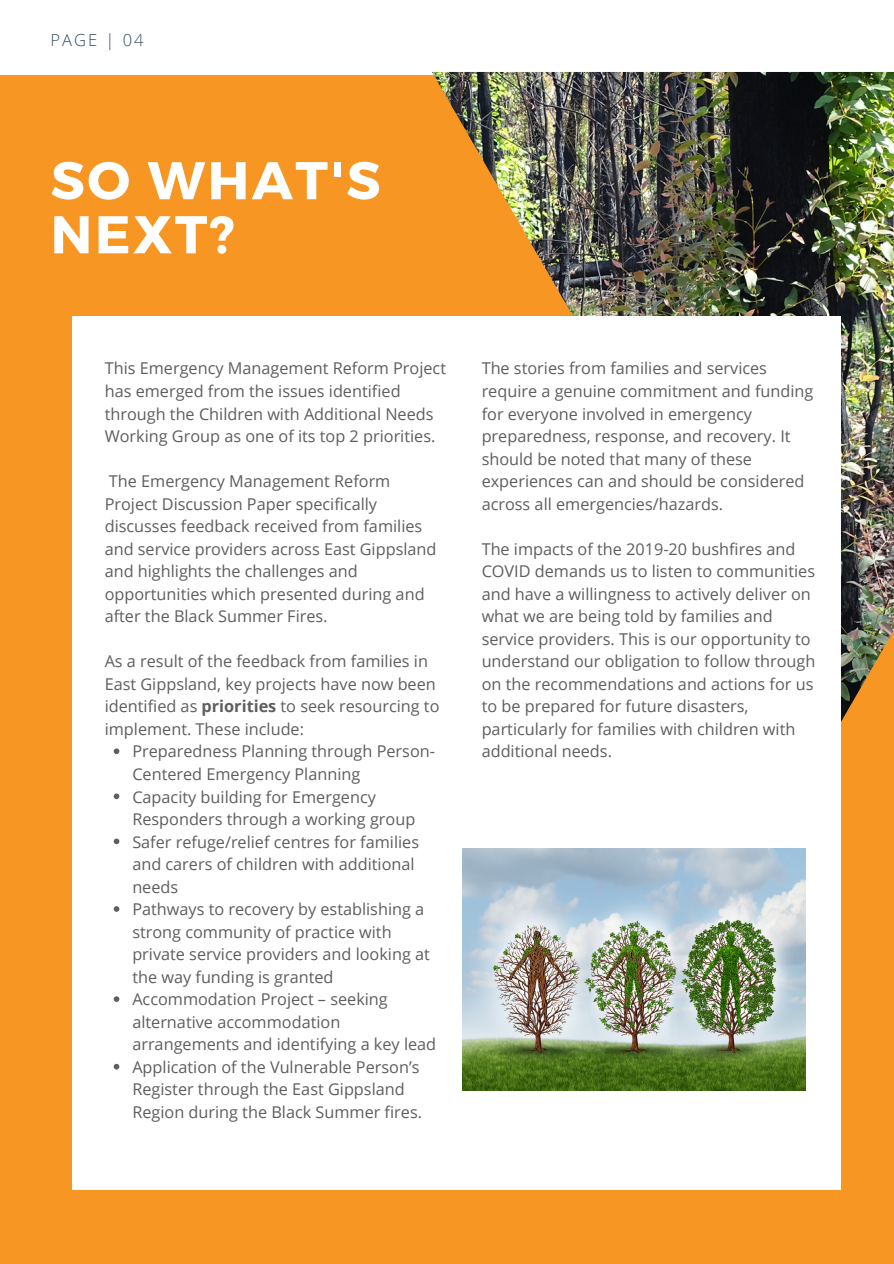
<style>
.page{position:relative;width:894px;height:1264px;background:#fff}
.page>*{position:absolute;margin:0;border:0;box-sizing:border-box;transform-origin:0 0}
.t1{font:700 52.95px/54px "Montserrat";letter-spacing:.05em;color:#fff}
.t2{font:300 16.5px "Open Sans";letter-spacing:.12em;color:#364d62}
.t3{font:16.2px/22.5px "Open Sans";color:#5e5e5e}
.s1{font-weight:700}
</style>
<div class="page">
<div style="left:0;top:0;width:893px;height:1263px;background:#f79622"></div>
<div style="left:0;top:0;width:893px;height:74px;background:#fff"></div>
<img style="left:432px;top:72px;width:461px;height:679px">
<div style="left:72px;top:317px;width:768px;height:872px;background:#fff"></div>
<img style="left:462px;top:848px;width:342px;height:242px">
<svg style="left:114px;top:748px;width:5px;height:6px"></svg>
<svg style="left:114px;top:793px;width:5px;height:6px"></svg>
<svg style="left:114px;top:838px;width:5px;height:6px"></svg>
<svg style="left:114px;top:906px;width:5px;height:5px"></svg>
<svg style="left:114px;top:996px;width:5px;height:5px"></svg>
<svg style="left:114px;top:1063px;width:5px;height:6px"></svg>
<p class="t2" style="left:51px;top:28px;width:94px">PAGE | 04</p>
<p class="t1" style="left:51px;top:151px;width:331px">SO WHAT'S<br>NEXT?</p>
<p class="t3" style="left:105px;top:357px;width:343px">This Emergency Management Reform Project has emerged from the issues identified through the Children with Additional Needs Working Group as one of its top 2 priorities.</p>
<p class="t3" style="left:105px;top:469px;width:333px">The Emergency Management Reform Project Discussion Paper specifically discusses feedback received from families and service providers across East Gippsland and highlights the challenges and opportunities which presented during and after the Black Summer Fires.</p>
<p class="t3" style="left:105px;top:649px;width:336px">As a result of the feedback from families in East Gippsland, key projects have now been identified as <span class="s1">priorities</span> to seek resourcing to implement. These include:</p>
<p class="t3" style="left:132px;top:740px;width:304px">Preparedness Planning through Person-<br>Centered Emergency Planning</p>
<p class="t3" style="left:132px;top:785px;width:284px">Capacity building for Emergency<br>Responders through a working group</p>
<p class="t3" style="left:132px;top:830px;width:288px">Safer refuge/relief centres for families and carers of children with additional needs</p>
<p class="t3" style="left:132px;top:897px;width:299px">Pathways to recovery by establishing a strong community of practice with private service providers and looking at the way funding is granted</p>
<p class="t3" style="left:132px;top:987px;width:305px">Accommodation Project – seeking alternative accommodation arrangements and identifying a key lead</p>
<p class="t3" style="left:132px;top:1055px;width:291px">Application of the Vulnerable Person’s<br>Register through the East Gippsland<br>Region during the Black Summer fires.</p>
<p class="t3" style="left:481px;top:357px;width:333px">The stories from families and services require a genuine commitment and funding for everyone involved in emergency preparedness, response, and recovery. It should be noted that many of these experiences can and should be considered across all emergencies/hazards.</p>
<p class="t3" style="left:481px;top:537px;width:335px">The impacts of the 2019-20 bushfires and COVID demands us to listen to communities and have a willingness to actively deliver on what we are being told by families and service providers. This is our opportunity to understand our obligation to follow through on the recommendations and actions for us to be prepared for future disasters, particularly for families with children with additional needs.</p>
</div>
